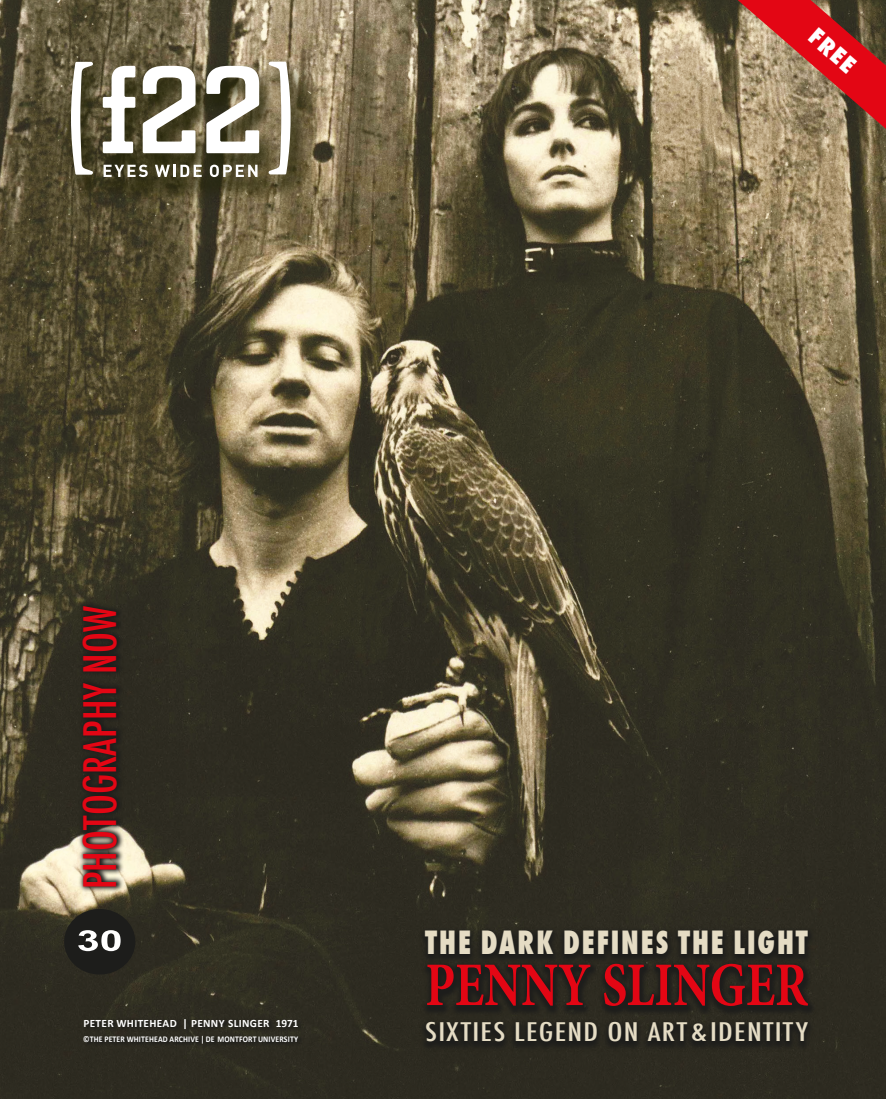
<style>
.page{position:relative;width:886px;height:1099px;background:#fff}
.page>*{position:absolute;margin:0;border:0;box-sizing:border-box;transform-origin:0 0}
.t1{font:700 62px "Minion Pro";color:#e30614;scale:.81 1}
.t2{font:500 condensed 43.75px "Futura";color:#e30614}
.t3{font:800 condensed 31.25px "Futura";letter-spacing:.07em;color:#e5dcc4;scale:.89 1}
.t4{font:700 28.75px "Arial Narrow";color:#fff;scale:1.75 1}
.t5{font:500 condensed 25px "Futura";letter-spacing:.04em;color:#e5dcc4;scale:1.26 1}
.t6{font:800 condensed 22.5px "Futura";color:#fff;scale:1.1 1}
.t7{font:700 11.25px "Calibri";letter-spacing:.03em;color:#fff}
.t8{font:700 8.75px "Calibri";letter-spacing:.02em;color:#fff;scale:.89 1}
</style>
<div class="page">
<img style="left:0;top:0;width:886px;height:1098px">
<svg style="left:738px;top:0;width:148px;height:129px"></svg>
<div style="left:421px;top:959px;width:396px;height:57px;background:#1d1d1b"></div>
<div style="left:64px;top:909px;width:71px;height:65px;background:#1d1d1b;border-radius:50%"></div>
<svg style="left:78px;top:600px;width:47px;height:292px;fill:#25241e"></svg>
<div style="left:418px;top:926px;width:397px;height:38px;background:#1d1d1b"></div>
<div style="left:83px;top:1017px;width:221px;height:32px;background:#2a281f"></div>
<div style="left:61px;top:58px;width:252px;height:148px;background:#202105;opacity:.83"></div>
<svg style="left:103px;top:66px;width:32px;height:87px"></svg>
<svg style="left:143px;top:66px;width:53px;height:87px"></svg>
<svg style="left:206px;top:66px;width:53px;height:87px"></svg>
<svg style="left:269px;top:62px;width:22px;height:112px"></svg>
<svg style="left:71px;top:62px;width:22px;height:113px"></svg>
<svg style="left:104px;top:165px;width:44px;height:12px"></svg>
<svg style="left:155px;top:165px;width:47px;height:12px"></svg>
<svg style="left:210px;top:165px;width:47px;height:12px"></svg>
<div style="left:419px;top:1018px;width:396px;height:34px;background:#1d1d1b"></div>
<h3 class="t6" style="left:822px;top:22px;width:50px;rotate:41deg">FREE</h3>
<h2 class="t2" style="left:72px;top:888px;width:284px;rotate:-90deg">PHOTOGRAPHY NOW</h2>
<h3 class="t4" style="left:77px;top:918px;width:28px">30</h3>
<p class="t7" style="left:83px;top:1015px;width:216px">PETER WHITEHEAD | PENNY SLINGER 1971</p>
<p class="t8" style="left:83px;top:1033px;width:34px">©THE PETER</p>
<p class="t8" style="left:127px;top:1033px;width:14px">WHITEHEAD</p>
<p class="t8" style="left:170px;top:1033px;width:125px">ARCHIVE | DE MONTFORT UNIVERSITY</p>
<h3 class="t3" style="left:425px;top:921px;width:431px">THE DARK DEFINES THE LIGHT</h3>
<h1 class="t1" style="left:425px;top:941px;width:474px">PENNY SLINGER</h1>
<h3 class="t5" style="left:425px;top:1015px;width:305px">SIXTIES LEGEND ON ART &amp; IDENTITY</h3>
</div>
